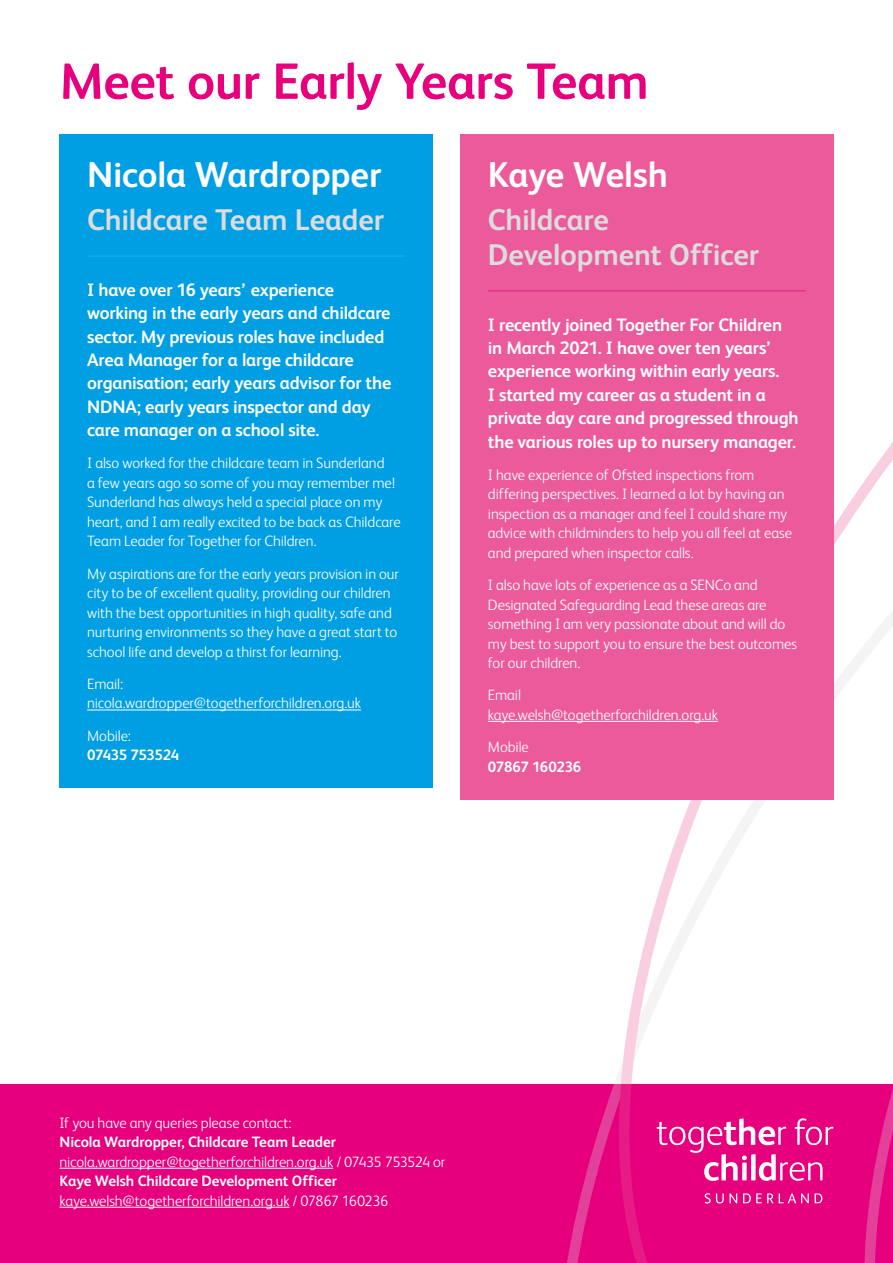
<style>
.page{position:relative;width:893px;height:1263px;background:#fff}
.page>*{position:absolute;margin:0;border:0;box-sizing:border-box;transform-origin:0 0}
.t1{font:700 51px "FS Albert";letter-spacing:-.01em;color:#e6007d}
.t2{font:700 36px "FS Albert";letter-spacing:-.01em;color:#fff}
.t3{font:700 30px/34.8px "FS Albert";letter-spacing:-.005em;color:#dcdcdc}
.t4{font:700 18px/23.4px "FS Albert";letter-spacing:-.01em;color:#fff}
.t5{font:300 15px/19.5px "FS Albert";letter-spacing:-.005em;color:#fff}
.t6{font:700 15px "FS Albert";letter-spacing:-.005em;color:#fff}
.t7{font:700 15px "FS Albert";letter-spacing:-.025em;color:#fff}
</style>
<div class="page">
<div style="left:0;top:1084px;width:893px;height:179px;background:#e6007d"></div>
<hr style="left:60px;top:1168px;width:273px;height:1px;background:#fff">
<hr style="left:60px;top:1207px;width:229px;height:1px;background:#fff">
<svg style="left:533px;top:134px;width:360px;height:1129px"></svg>
<div style="left:60px;top:134px;width:373px;height:654px;background:#009fe3"></div>
<hr style="left:87px;top:255px;width:318px;height:2px;background:#00b1eb">
<hr style="left:87px;top:710px;width:274px;height:1px;background:#fff">
<div style="left:460px;top:134px;width:373px;height:665px;background:#eb5b9c"></div>
<hr style="left:488px;top:290px;width:318px;height:2px;background:#e8308a">
<hr style="left:488px;top:721px;width:230px;height:1px;background:#fff">
<h1 class="t1" style="left:60px;top:52px;width:591px">Meet our Early Years Team</h1>
<h2 class="t2" style="left:87px;top:153px;width:296px">Nicola Wardropper</h2>
<h3 class="t3" style="left:87px;top:202px;width:299px">Childcare Team Leader</h3>
<p class="t4" style="left:87px;top:278px;width:306px">I have over 16 years’ experience working in the early years and childcare sector. My previous roles have included Area Manager for a large childcare organisation; early years advisor for the NDNA; early years inspector and day care manager on a school site.</p>
<p class="t5" style="left:87px;top:453px;width:315px">I also worked for the childcare team in Sunderland<br>a few years ago so some of you may remember me!<br>Sunderland has always held a special place on my heart, and I am really excited to be back as Childcare Team Leader for Together for Children.</p>
<p class="t5" style="left:87px;top:564px;width:313px">My aspirations are for the early years provision in our city to be of excellent quality, providing our children with the best opportunities in high quality, safe and nurturing environments so they have a great start to school life and develop a thirst for learning.</p>
<p class="t5" style="left:87px;top:674px;width:275px">Email: nicola.wardropper@togetherforchildren.org.uk</p>
<p class="t5" style="left:87px;top:726px;width:45px">Mobile:</p>
<p class="t7" style="left:87px;top:746px;width:94px">07435 753524</p>
<h2 class="t2" style="left:488px;top:153px;width:181px">Kaye Welsh</h2>
<h3 class="t3" style="left:488px;top:202px;width:273px">Childcare<br>Development Officer</h3>
<p class="t4" style="left:488px;top:312px;width:312px">I recently joined Together For Children in March 2021. I have over ten years’ experience working within early years.<br>I started my career as a student in a private day care and progressed through the various roles up to nursery manager.</p>
<p class="t5" style="left:488px;top:465px;width:306px">I have experience of Ofsted inspections from differing perspectives. I learned a lot by having an inspection as a manager and feel I could share my advice with childminders to help you all feel at ease and prepared when inspector calls.</p>
<p class="t5" style="left:488px;top:575px;width:311px">I also have lots of experience as a SENCo and Designated Safeguarding Lead these areas are something I am very passionate about and will do my best to support you to ensure the best outcomes for our children.</p>
<p class="t5" style="left:488px;top:685px;width:232px">Email kaye.welsh@togetherforchildren.org.uk</p>
<p class="t5" style="left:488px;top:737px;width:42px">Mobile</p>
<p class="t6" style="left:488px;top:758px;width:95px">07867 160236</p>
<p class="t5" style="left:60px;top:1113px;width:234px">If you have any queries please contact:</p>
<p class="t6" style="left:60px;top:1133px;width:278px">Nicola Wardropper, Childcare Team Leader</p>
<p class="t5" style="left:60px;top:1152px;width:387px">nicola.wardropper@togetherforchildren.org.uk / 07435 753524 or</p>
<p class="t6" style="left:60px;top:1172px;width:279px">Kaye Welsh Childcare Development Officer</p>
<p class="t5" style="left:60px;top:1191px;width:330px">kaye.welsh@togetherforchildren.org.uk / 07867 160236</p>
</div>
